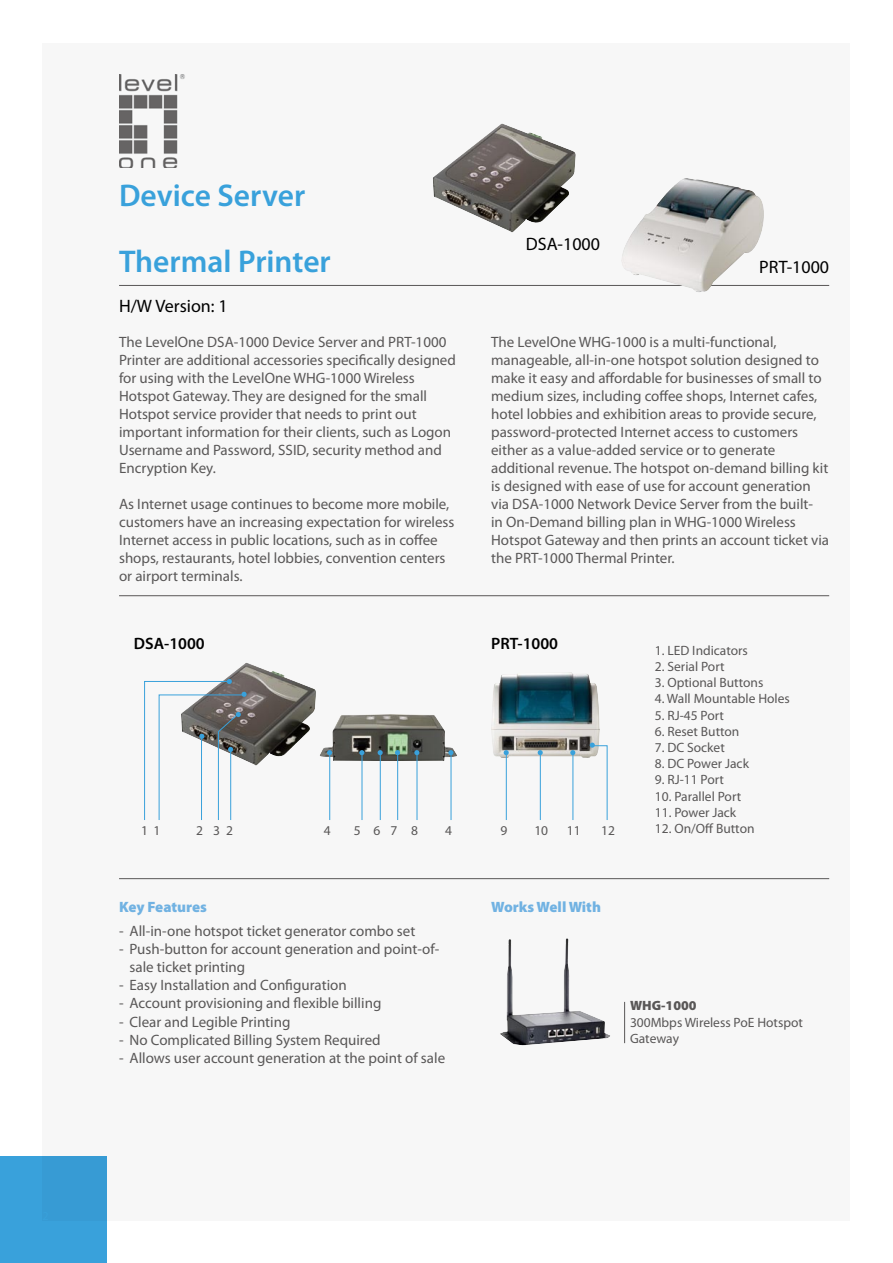
<style>
.page{position:relative;width:893px;height:1263px;background:#fff}
.page>*{position:absolute;margin:0;border:0;box-sizing:border-box;transform-origin:0 0}
.t1{font:600 31.5px/66px "Myriad Pro";color:#39a1db}
.t2{font:18px "Myriad Pro";color:#000}
.t3{font:600 16.5px "Myriad Pro";color:#000}
.t4{font:15px/18px "Myriad Pro";color:#595757}
.t5{font:900 15px "Myriad Pro";color:#71b2e2}
.t6{font:13.5px/16.2px "Myriad Pro";color:#595757}
.t7{font:900 13.5px "Myriad Pro";color:#595757}
</style>
<div class="page">
<div style="left:43px;top:43px;width:807px;height:1177px;background:#f7f7f7"></div>
<div style="left:0;top:1157px;width:106px;height:106px;background:#39a1db"></div>
<img style="left:119px;top:74px;width:66px;height:94px">
<hr style="left:119px;top:285px;width:710px;height:1px;background:#595757">
<img style="left:433px;top:123px;width:143px;height:109px">
<img style="left:491px;top:672px;width:109px;height:86px">
<img style="left:320px;top:714px;width:137px;height:47px">
<img style="left:225px;top:663px;width:91px;height:103px">
<img style="left:621px;top:178px;width:143px;height:114px">
<hr style="left:119px;top:595px;width:710px;height:1px;background:#595757">
<hr style="left:624px;top:1002px;width:1px;height:41px;background:#595757">
<hr style="left:119px;top:878px;width:710px;height:1px;background:#595757">
<img style="left:500px;top:938px;width:110px;height:107px">
<svg style="left:144px;top:679px;width:103px;height:141px"></svg>
<hr style="left:362px;top:752px;width:1px;height:68px;background:#39a1db">
<svg style="left:359px;top:750px;width:5px;height:5px"></svg>
<hr style="left:397px;top:752px;width:1px;height:68px;background:#39a1db">
<svg style="left:395px;top:750px;width:5px;height:5px"></svg>
<hr style="left:380px;top:752px;width:1px;height:68px;background:#39a1db">
<svg style="left:378px;top:750px;width:5px;height:5px"></svg>
<hr style="left:417px;top:752px;width:1px;height:68px;background:#39a1db">
<svg style="left:414px;top:750px;width:5px;height:5px"></svg>
<hr style="left:506px;top:752px;width:1px;height:68px;background:#39a1db">
<svg style="left:504px;top:750px;width:5px;height:5px"></svg>
<hr style="left:540px;top:752px;width:1px;height:68px;background:#39a1db">
<svg style="left:538px;top:750px;width:5px;height:5px"></svg>
<hr style="left:573px;top:752px;width:1px;height:68px;background:#39a1db">
<svg style="left:570px;top:750px;width:5px;height:5px"></svg>
<svg style="left:590px;top:742px;width:18px;height:78px"></svg>
<hr style="left:451px;top:752px;width:1px;height:68px;background:#39a1db">
<svg style="left:448px;top:750px;width:5px;height:5px"></svg>
<hr style="left:329px;top:752px;width:1px;height:68px;background:#39a1db">
<svg style="left:327px;top:750px;width:5px;height:5px"></svg>
<h1 class="t1" style="left:119px;top:162px;width:213px">Device Server<br>Thermal Printer</h1>
<p class="t2" style="left:119px;top:295px;width:110px">H/W Version: 1</p>
<p class="t4" style="left:119px;top:332px;width:338px">The LevelOne DSA-1000 Device Server and PRT-1000<br>Printer are additional accessories specifically designed for using with the LevelOne WHG-1000 Wireless Hotspot Gateway. They are designed for the small Hotspot service provider that needs to print out important information for their clients, such as Logon Username and Password, SSID, security method and Encryption Key.</p>
<p class="t4" style="left:119px;top:494px;width:337px">As Internet usage continues to become more mobile, customers have an increasing expectation for wireless Internet access in public locations, such as in coffee shops, restaurants, hotel lobbies, convention centers or airport terminals.</p>
<p class="t2" style="left:526px;top:233px;width:76px">DSA-1000</p>
<p class="t2" style="left:759px;top:256px;width:71px">PRT-1000</p>
<p class="t4" style="left:491px;top:332px;width:339px">The LevelOne WHG-1000 is a multi-functional, manageable, all-in-one hotspot solution designed to make it easy and affordable for businesses of small to medium sizes, including coffee shops, Internet cafes, hotel lobbies and exhibition areas to provide secure, password-protected Internet access to customers either as a value-added service or to generate additional revenue. The hotspot on-demand billing kit is designed with ease of use for account generation via DSA-1000 Network Device Server from the built-<br>in On-Demand billing plan in WHG-1000 Wireless Hotspot Gateway and then prints an account ticket via the PRT-1000 Thermal Printer.</p>
<p class="t3" style="left:134px;top:633px;width:72px">DSA-1000</p>
<p class="t3" style="left:491px;top:633px;width:69px">PRT-1000</p>
<p class="t6" style="left:141px;top:822px;width:21px">1 1</p>
<p class="t6" style="left:196px;top:822px;width:37px">2 32</p>
<p class="t6" style="left:324px;top:822px;width:8px">4</p>
<p class="t6" style="left:354px;top:822px;width:66px">5678</p>
<p class="t6" style="left:445px;top:822px;width:8px">4</p>
<p class="t6" style="left:500px;top:822px;width:8px">9</p>
<p class="t6" style="left:534px;top:822px;width:15px">10</p>
<p class="t6" style="left:567px;top:822px;width:15px">11</p>
<p class="t6" style="left:601px;top:822px;width:14px">12</p>
<p class="t6" style="left:655px;top:642px;width:95px">1. LED Indicators</p>
<p class="t6" style="left:655px;top:658px;width:71px">2. Serial Port</p>
<p class="t6" style="left:655px;top:674px;width:110px">3. Optional Buttons</p>
<p class="t6" style="left:655px;top:691px;width:137px">4. Wall Mountable Holes</p>
<p class="t6" style="left:655px;top:707px;width:71px">5. RJ-45 Port</p>
<p class="t6" style="left:655px;top:723px;width:86px">6. Reset Button</p>
<p class="t6" style="left:655px;top:739px;width:72px">7. DC Socket</p>
<p class="t6" style="left:655px;top:755px;width:96px">8. DC Power Jack</p>
<p class="t6" style="left:655px;top:772px;width:71px">9. RJ-11 Port</p>
<p class="t6" style="left:655px;top:788px;width:88px">10. Parallel Port</p>
<p class="t6" style="left:655px;top:804px;width:83px">11. Power Jack</p>
<p class="t6" style="left:655px;top:820px;width:101px">12. On/Off Button</p>
<p class="t5" style="left:119px;top:897px;width:89px">Key Features</p>
<p class="t4" style="left:119px;top:922px;width:298px">- All-in-one hotspot ticket generator combo set</p>
<p class="t4" style="left:130px;top:940px;width:311px;text-indent:-10px">- Push-button for account generation and point-of&shy;sale ticket printing</p>
<p class="t4" style="left:119px;top:976px;width:229px">- Easy Installation and Configuration</p>
<p class="t4" style="left:119px;top:994px;width:264px">- Account provisioning and flexible billing</p>
<p class="t4" style="left:119px;top:1012px;width:173px">- Clear and Legible Printing</p>
<p class="t4" style="left:119px;top:1030px;width:263px">- No Complicated Billing System Required</p>
<p class="t4" style="left:119px;top:1048px;width:328px">- Allows user account generation at the point of sale</p>
<p class="t5" style="left:491px;top:897px;width:111px">Works Well With</p>
<p class="t7" style="left:630px;top:997px;width:68px">WHG-1000</p>
<p class="t6" style="left:630px;top:1014px;width:174px">300Mbps Wireless PoE Hotspot<br>Gateway</p>
</div>
